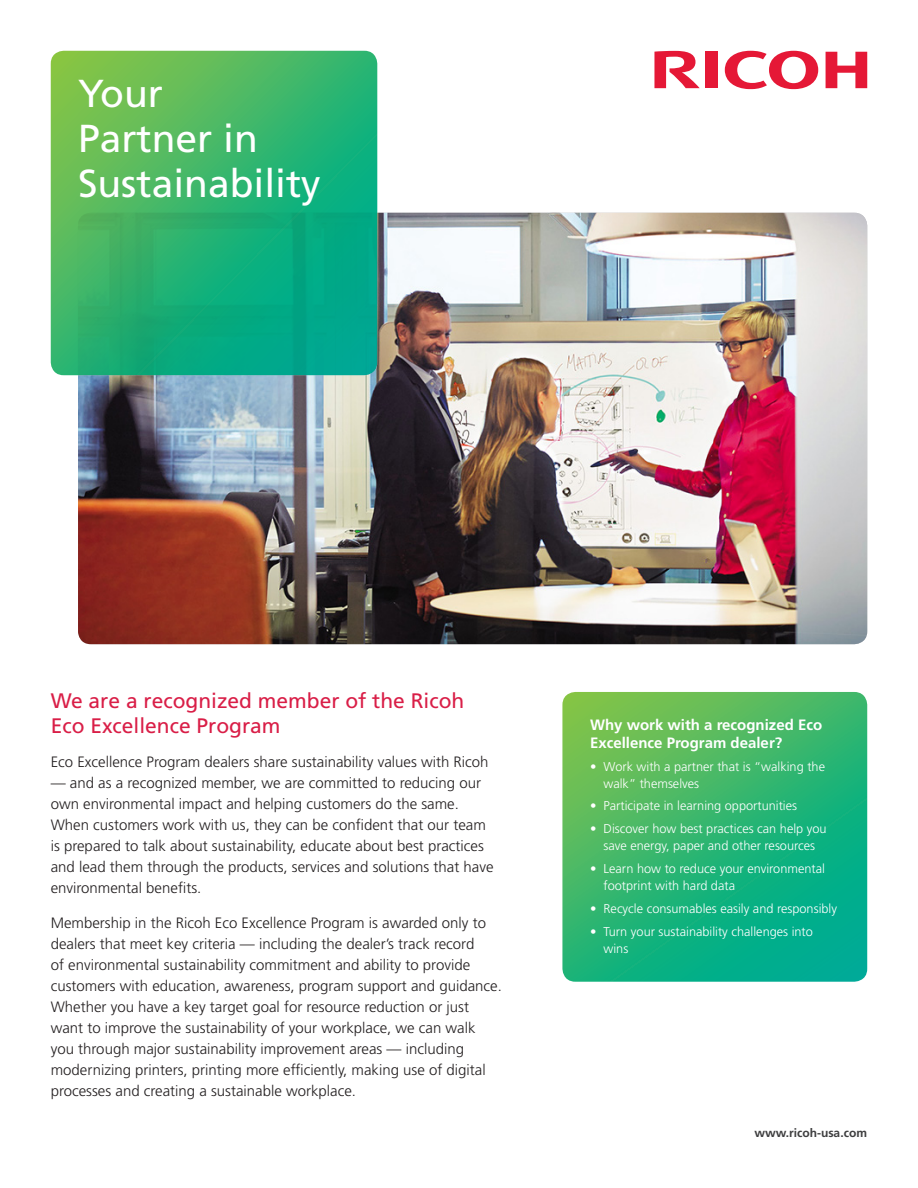
<style>
.page{position:relative;width:918px;height:1188px;background:#fff}
.page>*{position:absolute;margin:0;border:0;box-sizing:border-box;transform-origin:0 0}
.Large_Balloon_Text{font:39px/45px "Frutiger LT Std";color:#fff}
.H2_-_Red{font:21px/25.2px "Frutiger LT Std";color:#d91e47}
.Intro{font:300 15px/21px "Frutiger LT Std";color:#231f20}
.Side_Box_-_Heading{font:700 15px/18px "Frutiger LT Std";color:#fff}
.t1{font:300 12.75px/17.2px "Frutiger LT Std";color:#fff}
.t2{font:700 12px "Frutiger LT Std";color:#3e3e3f}
</style>
<div class="page">
<svg style="left:725px;top:51px;width:93px;height:38px"></svg>
<svg style="left:826px;top:52px;width:41px;height:36px"></svg>
<div style="left:705px;top:52px;width:13px;height:36px;background:#e51836"></div>
<svg style="left:654px;top:51px;width:46px;height:37px"></svg>
<img style="left:78px;top:213px;width:789px;height:431px">
<svg style="left:562px;top:692px;width:305px;height:290px;background:#31b671"></svg>
<svg style="left:51px;top:51px;width:326px;height:324px;background:#30b36f"></svg>
<p class="Large_Balloon_Text" style="left:78px;top:71px;width:244px">Your<br>Partner in<br>Sustainability</p>
<p class="H2_-_Red" style="left:51px;top:688px;width:415px">We are a recognized member of the Ricoh<br>Eco Excellence Program</p>
<p class="Intro" style="left:51px;top:752px;width:439px">Eco Excellence Program dealers share sustainability values with Ricoh</p>
<p class="Intro" style="left:51px;top:773px;width:444px">— and as a recognized member, we are committed to reducing our own environmental impact and helping customers do the same.<br>When customers work with us, they can be confident that our team is prepared to talk about sustainability, educate about best practices and lead them through the products, services and solutions that have environmental benefits.</p>
<p class="Intro" style="left:51px;top:912px;width:453px">Membership in the Ricoh Eco Excellence Program is awarded only to dealers that meet key criteria — including the dealer’s track record<br>of environmental sustainability commitment and ability to provide customers with education, awareness, program support and guidance.<br>Whether you have a key target goal for resource reduction or just want to improve the sustainability of your workplace, we can walk you through major sustainability improvement areas — including modernizing printers, printing more efficiently, making use of digital processes and creating a sustainable workplace.</p>
<p class="Side_Box_-_Heading" style="left:590px;top:716px;width:234px">Why work with a recognized Eco<br>Excellence Program dealer?</p>
<p class="t1" style="left:604px;top:758px;width:223px;text-indent:-14px">• Work with a partner that is “walking the walk” themselves</p>
<p class="t1" style="left:590px;top:798px;width:209px">• Participate in learning opportunities</p>
<p class="t1" style="left:590px;top:820px;width:238px;text-align:center">• Discover how best practices can help you save energy, paper and other resources</p>
<p class="t1" style="left:604px;top:860px;width:223px;text-indent:-14px">• Learn how to reduce your environmental footprint with hard data</p>
<p class="t1" style="left:590px;top:900px;width:249px">• Recycle consumables easily and responsibly</p>
<p class="t1" style="left:604px;top:923px;width:211px;text-indent:-14px">• Turn your sustainability challenges into wins</p>
<p class="t2" style="left:754px;top:1126px;width:114px">www.ricoh-usa.com</p>
</div>
